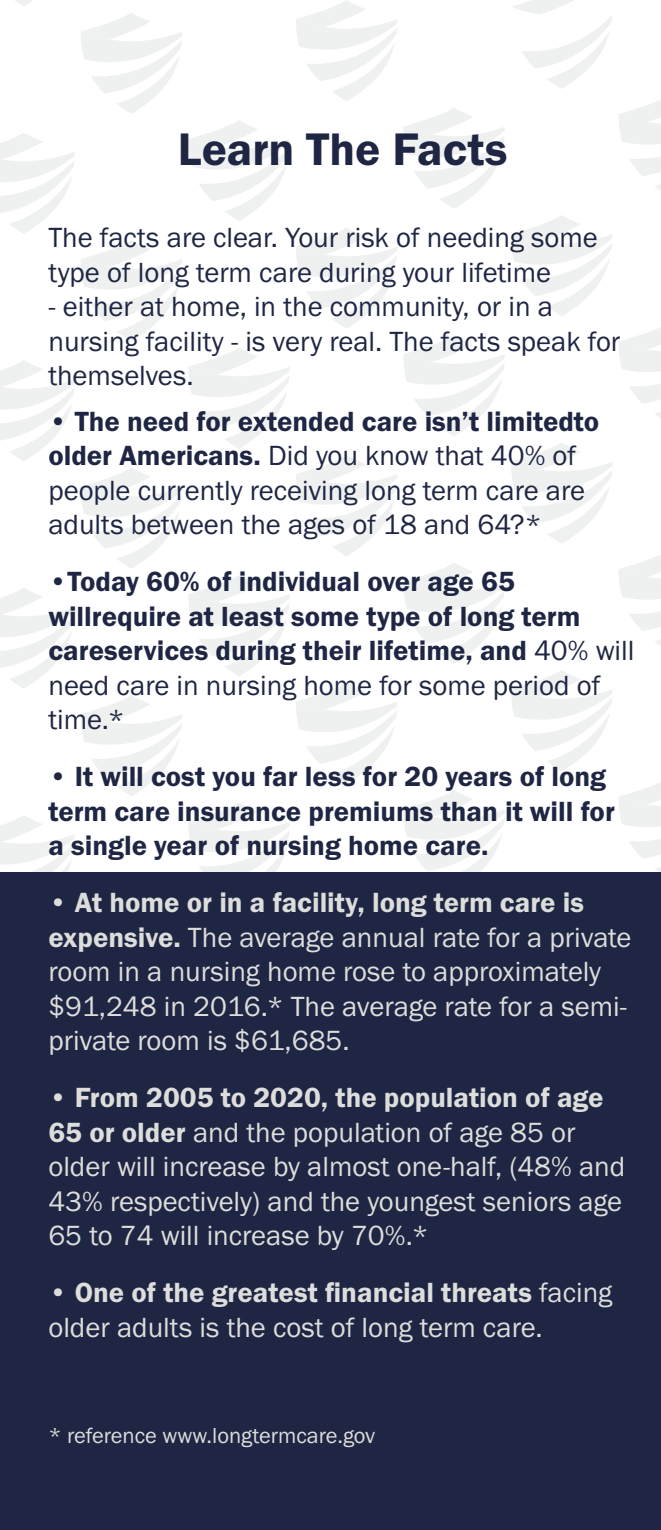
<style>
.page{position:relative;width:661px;height:1530px;background:#fff}
.page>*{position:absolute;margin:0;border:0;box-sizing:border-box;transform-origin:0 0}
.t1{font:47.25px "Franklin Gothic URW Dem";color:#1e2643}
.Paragraph_Style_2{font:28.75px/34.5px "Franklin Gothic URW Boo";color:#dddddb}
.Paragraph_Style_2-2{font:28.75px/34.5px "Franklin Gothic URW Dem";color:#1e2643}
.Paragraph_Style_1{font:28.75px/34.5px "Franklin Gothic URW Boo";color:#1e2643}
.Paragraph_Style_2-3{font:28.75px/34.5px "Franklin Gothic URW Boo";color:#1e2643}
.Paragraph_Style_2-4{font:22.5px "Franklin Gothic URW Boo";color:#dddddb}
.s1{font-family:"Franklin Gothic URW Dem"}
.s2{font-family:"Franklin Gothic URW Boo"}
</style>
<div class="page">
<svg style="left:0;top:815px;width:74px;height:57px"></svg>
<svg style="left:188px;top:803px;width:102px;height:69px"></svg>
<svg style="left:81px;top:695px;width:101px;height:101px"></svg>
<svg style="left:0;top:588px;width:74px;height:101px"></svg>
<svg style="left:404px;top:790px;width:101px;height:82px"></svg>
<svg style="left:296px;top:683px;width:101px;height:101px"></svg>
<svg style="left:188px;top:575px;width:102px;height:101px"></svg>
<svg style="left:81px;top:468px;width:101px;height:101px"></svg>
<svg style="left:0;top:360px;width:74px;height:101px"></svg>
<svg style="left:619px;top:782px;width:42px;height:90px"></svg>
<svg style="left:511px;top:670px;width:101px;height:101px"></svg>
<svg style="left:404px;top:563px;width:101px;height:101px"></svg>
<svg style="left:296px;top:455px;width:101px;height:101px"></svg>
<svg style="left:188px;top:348px;width:102px;height:100px"></svg>
<svg style="left:81px;top:240px;width:101px;height:101px"></svg>
<svg style="left:0;top:133px;width:74px;height:101px"></svg>
<svg style="left:619px;top:555px;width:42px;height:91px"></svg>
<svg style="left:511px;top:443px;width:101px;height:101px"></svg>
<svg style="left:404px;top:335px;width:101px;height:101px"></svg>
<svg style="left:296px;top:228px;width:101px;height:101px"></svg>
<svg style="left:188px;top:120px;width:102px;height:101px"></svg>
<svg style="left:81px;top:13px;width:101px;height:101px"></svg>
<svg style="left:15px;top:0;width:18px;height:6px"></svg>
<svg style="left:619px;top:327px;width:42px;height:91px"></svg>
<svg style="left:511px;top:215px;width:101px;height:101px"></svg>
<svg style="left:404px;top:108px;width:101px;height:101px"></svg>
<svg style="left:296px;top:0;width:101px;height:101px"></svg>
<svg style="left:619px;top:100px;width:42px;height:91px"></svg>
<svg style="left:512px;top:0;width:100px;height:89px"></svg>
<div style="left:0;top:872px;width:661px;height:658px;background:#1e2643"></div>
<p class="t1" style="left:178px;top:120px;width:331px">Learn The Facts</p>
<p class="Paragraph_Style_1" style="left:48px;top:220px;width:550px">The facts are clear. Your risk of needing some type of long term care during your lifetime</p>
<p class="Paragraph_Style_1" style="left:48px;top:289px;width:573px">- either at home, in the community, or in a nursing facility - is very real. The facts speak for themselves.</p>
<p class="Paragraph_Style_2-3" style="left:48px;top:403px;width:552px">• <span class="s1">The need for extended care isn’t limitedto older Americans.</span> Did you know that 40% of people currently receiving long term care are adults between the ages of 18 and 64?*</p>
<p class="Paragraph_Style_2-2" style="left:48px;top:564px;width:587px"><span class="s2">•</span>Today 60% of individual over age 65 willrequire at least some type of long term careservices during their lifetime, and <span class="s2">40% will need care in nursing home for some period of time.*</span></p>
<p class="Paragraph_Style_2-2" style="left:48px;top:759px;width:568px"><span class="s2">•</span> It will cost you far less for 20 years of long term care insurance premiums than it will for a single year of nursing home care.</p>
<p class="Paragraph_Style_2" style="left:48px;top:885px;width:584px">• <span class="s1">At home or in a facility, long term care is expensive.</span> The average annual rate for a private room in a nursing home rose to approximately $91,248 in 2016.* The average rate for a semi&shy;private room is $61,685.</p>
<p class="Paragraph_Style_2" style="left:48px;top:1080px;width:578px">• <span class="s1">From 2005 to 2020, the population of age 65 or older</span> and the population of age 85 or older will increase by almost one-half, (48% and 43% respectively) and the youngest seniors age 65 to 74 will increase by 70%.*</p>
<p class="Paragraph_Style_2" style="left:48px;top:1275px;width:565px">• <span class="s1">One of the greatest financial threats</span> facing older adults is the cost of long term care.</p>
<p class="Paragraph_Style_2-4" style="left:48px;top:1422px;width:328px">* reference www.longtermcare.gov</p>
</div>
